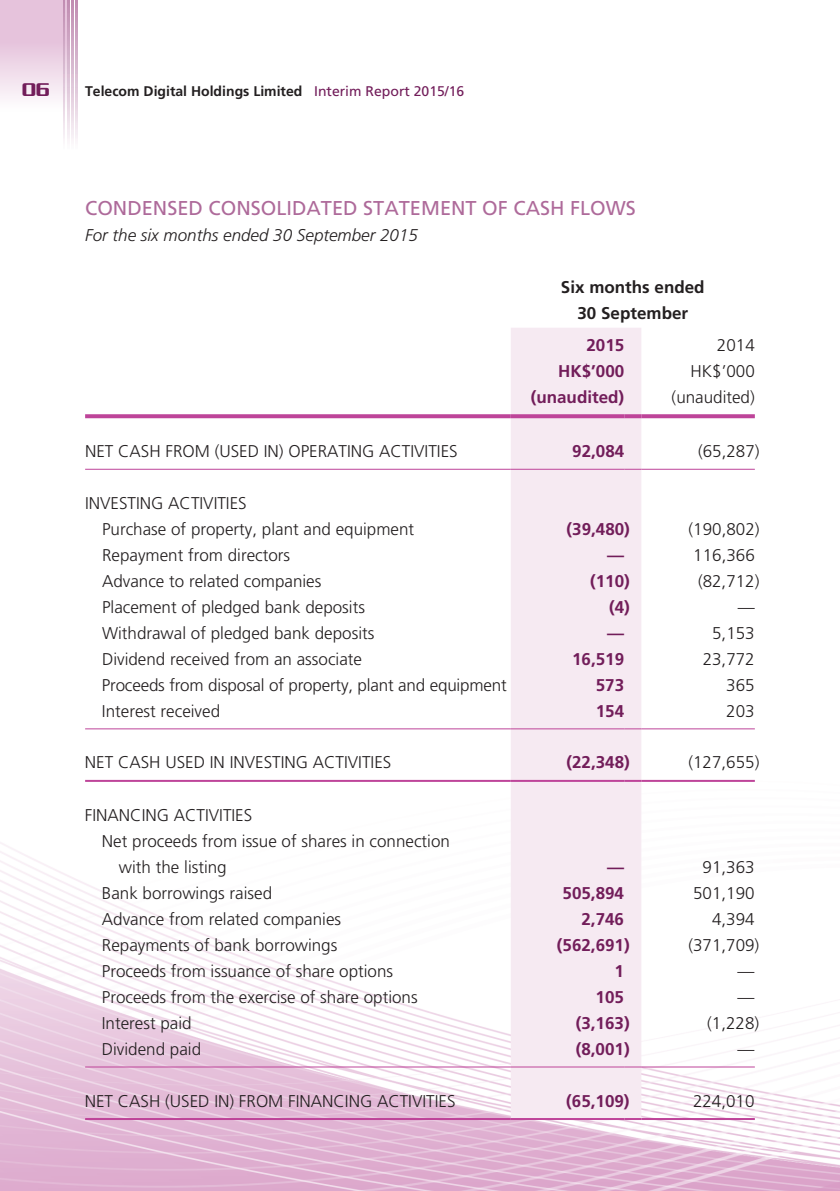
<style>
.page{position:relative;width:840px;height:1191px;background:#fff}
.page>*{position:absolute;margin:0;border:0;box-sizing:border-box;transform-origin:0 0}
.t1{font:20px "Frutiger LT Std";color:#ae6a9a}
.t2{font:500 20px "Serpentine Std";color:#721d5a}
.t3{font:300 17px/26px "Frutiger LT Std";color:#231f20}
.t4{font:700 17px "Frutiger LT Std";color:#721d5a}
.t5{font:italic 300 17px "Frutiger LT Std";color:#231f20}
.t6{font:700 17px/26px "Frutiger LT Std";color:#231f20;text-align:center}
.t7{font:700 14px "Frutiger LT Std";color:#231f20}
.s1{font-weight:400;color:#721d5a}
</style>
<div class="page">
<img style="left:0;top:0;width:839px;height:1191px">
<div style="left:0;top:0;width:70px;height:112px;background:linear-gradient(to bottom,#e0b4d3,#fbf7fa)"></div>
<svg style="left:64px;top:0;width:1px;height:149px"></svg>
<svg style="left:68px;top:0;width:1px;height:149px"></svg>
<svg style="left:76px;top:0;width:1px;height:149px"></svg>
<svg style="left:72px;top:0;width:1px;height:149px"></svg>
<div style="left:510px;top:328px;width:131px;height:790px;background:#f6eaf2"></div>
<svg style="left:85px;top:414px;width:425px;height:4px;background:#c14f9f"></svg>
<svg style="left:510px;top:414px;width:114px;height:4px"></svg>
<svg style="left:624px;top:414px;width:17px;height:4px"></svg>
<svg style="left:641px;top:414px;width:113px;height:4px"></svg>
<hr style="left:85px;top:469px;width:425px;height:1px;background:#be4499">
<hr style="left:510px;top:469px;width:114px;height:1px;background:#be4499">
<svg style="left:624px;top:469px;width:17px;height:1px"></svg>
<hr style="left:641px;top:469px;width:113px;height:1px;background:#be4499">
<hr style="left:85px;top:728px;width:425px;height:1px;background:#be4499">
<hr style="left:510px;top:728px;width:114px;height:1px;background:#be4499">
<svg style="left:624px;top:728px;width:17px;height:1px"></svg>
<hr style="left:641px;top:728px;width:113px;height:1px;background:#be4499">
<hr style="left:85px;top:780px;width:425px;height:2px;background:#be4499">
<hr style="left:510px;top:780px;width:114px;height:2px;background:#be4499">
<svg style="left:624px;top:780px;width:17px;height:2px"></svg>
<hr style="left:641px;top:780px;width:113px;height:2px;background:#be4499">
<hr style="left:85px;top:1066px;width:425px;height:1px;background:#be4499">
<hr style="left:510px;top:1066px;width:114px;height:1px;background:#be4499">
<svg style="left:624px;top:1066px;width:17px;height:1px"></svg>
<hr style="left:641px;top:1066px;width:113px;height:1px;background:#be4499">
<hr style="left:85px;top:1118px;width:425px;height:2px;background:#be4499">
<hr style="left:510px;top:1118px;width:114px;height:2px;background:#be4499">
<svg style="left:624px;top:1118px;width:17px;height:2px"></svg>
<hr style="left:641px;top:1118px;width:113px;height:2px;background:#be4499">
<p class="t2" style="left:22px;top:79px;width:30px">06</p>
<p class="t7" style="left:85px;top:83px;width:380px">Telecom Digital Holdings Limited <span class="s1">Interim Report 2015/16</span></p>
<p class="t1" style="left:85px;top:196px;width:552px">CONDENSED CONSOLIDATED STATEMENT OF CASH FLOWS</p>
<p class="t5" style="left:85px;top:225px;width:334px">For the six months ended 30 September 2015</p>
<p class="t6" style="left:560px;top:274px;width:145px">Six months ended<br>30 September</p>
<p class="t4" style="left:586px;top:335px;width:39px">2015</p>
<p class="t3" style="left:716px;top:332px;width:39px">2014</p>
<p class="t4" style="left:557px;top:361px;width:68px">HK$’000</p>
<p class="t3" style="left:690px;top:358px;width:66px">HK$’000</p>
<p class="t4" style="left:530px;top:387px;width:95px">(unaudited)</p>
<p class="t3" style="left:671px;top:384px;width:85px">(unaudited)</p>
<p class="t3" style="left:85px;top:439px;width:374px">NET CASH FROM (USED IN) OPERATING ACTIVITIES</p>
<p class="t4" style="left:572px;top:441px;width:53px">92,084</p>
<p class="t3" style="left:697px;top:439px;width:63px">(65,287)</p>
<p class="t3" style="left:102px;top:490px;width:313px;text-indent:-17px">INVESTING ACTIVITIES<br>Purchase of property, plant and equipment</p>
<p class="t4" style="left:566px;top:519px;width:65px">(39,480)</p>
<p class="t3" style="left:688px;top:516px;width:72px">(190,802)</p>
<p class="t3" style="left:102px;top:542px;width:189px">Repayment from directors</p>
<p class="t4" style="left:607px;top:545px;width:18px">—</p>
<p class="t3" style="left:693px;top:542px;width:63px">116,366</p>
<p class="t3" style="left:102px;top:568px;width:221px">Advance to related companies</p>
<p class="t4" style="left:590px;top:571px;width:41px">(110)</p>
<p class="t3" style="left:697px;top:568px;width:63px">(82,712)</p>
<p class="t3" style="left:102px;top:594px;width:264px">Placement of pledged bank deposits</p>
<p class="t4" style="left:608px;top:597px;width:22px">(4)</p>
<p class="t3" style="left:737px;top:594px;width:18px">—</p>
<p class="t3" style="left:102px;top:620px;width:274px">Withdrawal of pledged bank deposits</p>
<p class="t4" style="left:607px;top:623px;width:18px">—</p>
<p class="t3" style="left:711px;top:620px;width:44px">5,153</p>
<p class="t3" style="left:102px;top:646px;width:261px">Dividend received from an associate</p>
<p class="t4" style="left:572px;top:649px;width:53px">16,519</p>
<p class="t3" style="left:702px;top:646px;width:53px">23,772</p>
<p class="t3" style="left:102px;top:672px;width:406px">Proceeds from disposal of property, plant and equipment</p>
<p class="t4" style="left:595px;top:675px;width:30px">573</p>
<p class="t3" style="left:726px;top:672px;width:30px">365</p>
<p class="t3" style="left:102px;top:698px;width:120px">Interest received</p>
<p class="t4" style="left:595px;top:701px;width:30px">154</p>
<p class="t3" style="left:725px;top:698px;width:30px">203</p>
<p class="t3" style="left:85px;top:750px;width:308px">NET CASH USED IN INVESTING ACTIVITIES</p>
<p class="t4" style="left:566px;top:752px;width:65px">(22,348)</p>
<p class="t3" style="left:688px;top:750px;width:72px">(127,655)</p>
<p class="t3" style="left:85px;top:802px;width:169px">FINANCING ACTIVITIES</p>
<p class="t3" style="left:102px;top:828px;width:349px">Net proceeds from issue of shares in connection</p>
<p class="t3" style="left:119px;top:854px;width:109px">with the listing</p>
<p class="t4" style="left:606px;top:857px;width:18px">—</p>
<p class="t3" style="left:702px;top:854px;width:53px">91,363</p>
<p class="t3" style="left:102px;top:880px;width:172px">Bank borrowings raised</p>
<p class="t4" style="left:562px;top:883px;width:63px">505,894</p>
<p class="t3" style="left:692px;top:880px;width:63px">501,190</p>
<p class="t3" style="left:102px;top:906px;width:240px">Advance from related companies</p>
<p class="t4" style="left:581px;top:909px;width:44px">2,746</p>
<p class="t3" style="left:711px;top:906px;width:44px">4,394</p>
<p class="t3" style="left:102px;top:932px;width:237px">Repayments of bank borrowings</p>
<p class="t4" style="left:556px;top:935px;width:74px">(562,691)</p>
<p class="t3" style="left:688px;top:932px;width:72px">(371,709)</p>
<p class="t3" style="left:102px;top:958px;width:292px">Proceeds from issuance of share options</p>
<p class="t4" style="left:614px;top:961px;width:11px">1</p>
<p class="t3" style="left:737px;top:958px;width:18px">—</p>
<p class="t3" style="left:102px;top:984px;width:317px">Proceeds from the exercise of share options</p>
<p class="t4" style="left:595px;top:987px;width:30px">105</p>
<p class="t3" style="left:737px;top:984px;width:18px">—</p>
<p class="t3" style="left:102px;top:1010px;width:91px">Interest paid</p>
<p class="t4" style="left:575px;top:1013px;width:55px">(3,163)</p>
<p class="t3" style="left:706px;top:1010px;width:53px">(1,228)</p>
<p class="t3" style="left:102px;top:1036px;width:101px">Dividend paid</p>
<p class="t4" style="left:575px;top:1039px;width:55px">(8,001)</p>
<p class="t3" style="left:737px;top:1036px;width:18px">—</p>
<p class="t3" style="left:85px;top:1087px;width:372px">NET CASH (USED IN) FROM FINANCING ACTIVITIES</p>
<p class="t4" style="left:566px;top:1090px;width:65px">(65,109)</p>
<p class="t3" style="left:692px;top:1087px;width:63px">224,010</p>
</div>
